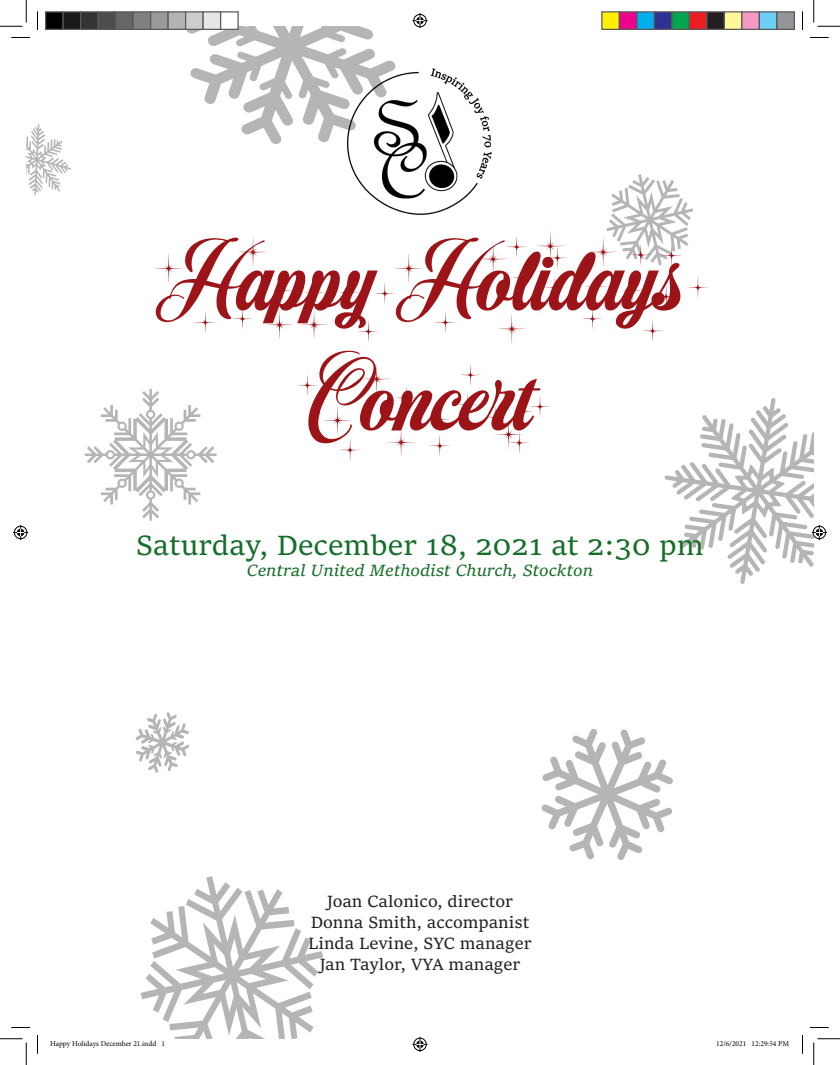
<style>
.page{position:relative;width:840px;height:1065px;background:#fff}
.page>*{position:absolute;margin:0;border:0;box-sizing:border-box;transform-origin:0 0}
.t1{font:100px "Christmas Sparkle PERSONALUSE";color:#9c1418}
.t2{font:700 30px "Sitka Banner";color:#166e2a}
.t3{font:17.5px "Sitka Banner";color:#231f20}
.t4{font:italic 17.5px "Sitka Banner";color:#166e2a}
.t5{font:7.5px "Minion Pro";color:#000}
</style>
<div class="page">
<svg style="left:186px;top:26px;width:189px;height:118px"></svg>
<svg style="left:135px;top:712px;width:54px;height:61px"></svg>
<svg style="left:664px;top:398px;width:150px;height:186px"></svg>
<svg style="left:796px;top:398px;width:18px;height:101px"></svg>
<svg style="left:664px;top:483px;width:56px;height:101px"></svg>
<svg style="left:542px;top:729px;width:131px;height:131px"></svg>
<svg style="left:165px;top:876px;width:158px;height:163px"></svg>
<svg style="left:606px;top:174px;width:87px;height:92px"></svg>
<svg style="left:85px;top:389px;width:132px;height:132px"></svg>
<svg style="left:26px;top:124px;width:45px;height:72px"></svg>
<img style="left:347px;top:54px;width:145px;height:155px">
<svg style="left:11px;top:37px;width:19px;height:1px"></svg>
<svg style="left:810px;top:37px;width:19px;height:1px"></svg>
<svg style="left:11px;top:1027px;width:19px;height:1px"></svg>
<svg style="left:810px;top:1027px;width:19px;height:1px"></svg>
<svg style="left:37px;top:11px;width:1px;height:19px"></svg>
<svg style="left:37px;top:1035px;width:1px;height:19px"></svg>
<svg style="left:802px;top:11px;width:1px;height:19px"></svg>
<svg style="left:802px;top:1035px;width:1px;height:19px"></svg>
<svg style="left:0;top:0;width:27px;height:27px"></svg>
<svg style="left:0;top:1039px;width:27px;height:26px"></svg>
<svg style="left:814px;top:0;width:26px;height:27px"></svg>
<svg style="left:814px;top:1039px;width:26px;height:26px"></svg>
<svg style="left:381px;top:13px;width:68px;height:202px"></svg>
<svg style="left:412px;top:1037px;width:16px;height:15px"></svg>
<svg style="left:13px;top:525px;width:15px;height:15px"></svg>
<svg style="left:812px;top:525px;width:15px;height:15px"></svg>
<div style="left:46px;top:12px;width:17px;height:17px;background:#000"></div>
<div style="left:45px;top:11px;width:19px;height:19px;border:1px solid #595959"></div>
<div style="left:63px;top:12px;width:18px;height:17px;background:#1a1a1a"></div>
<div style="left:62px;top:11px;width:19px;height:19px;border:1px solid #595959"></div>
<div style="left:81px;top:12px;width:17px;height:17px;background:#333"></div>
<div style="left:80px;top:11px;width:19px;height:19px;border:1px solid #595959"></div>
<div style="left:98px;top:12px;width:18px;height:17px;background:#4d4d4d"></div>
<div style="left:98px;top:11px;width:18px;height:19px;border:1px solid #595959"></div>
<div style="left:116px;top:12px;width:17px;height:17px;background:#666"></div>
<div style="left:115px;top:11px;width:19px;height:19px;border:1px solid #595959"></div>
<div style="left:133px;top:12px;width:18px;height:17px;background:#808080"></div>
<div style="left:132px;top:11px;width:19px;height:19px;border:1px solid #595959"></div>
<div style="left:151px;top:12px;width:17px;height:17px;background:#999"></div>
<div style="left:150px;top:11px;width:19px;height:19px;border:1px solid #595959"></div>
<div style="left:168px;top:12px;width:18px;height:17px;background:#b3b3b3"></div>
<div style="left:168px;top:11px;width:18px;height:19px;border:1px solid #595959"></div>
<div style="left:186px;top:12px;width:17px;height:17px;background:#ccc"></div>
<div style="left:185px;top:11px;width:19px;height:19px;border:1px solid #595959"></div>
<div style="left:203px;top:12px;width:18px;height:17px;background:#e6e6e6"></div>
<div style="left:202px;top:11px;width:19px;height:19px;border:1px solid #595959"></div>
<div style="left:221px;top:12px;width:17px;height:17px;background:#fff"></div>
<div style="left:220px;top:11px;width:19px;height:19px;border:1px solid #595959"></div>
<div style="left:602px;top:12px;width:17px;height:17px;background:#fff101"></div>
<div style="left:601px;top:11px;width:19px;height:19px;border:1px solid #595959"></div>
<div style="left:619px;top:12px;width:18px;height:17px;background:#ed028c"></div>
<div style="left:619px;top:11px;width:19px;height:19px;border:1px solid #595959"></div>
<div style="left:637px;top:12px;width:17px;height:17px;background:#00aeef"></div>
<div style="left:636px;top:11px;width:19px;height:19px;border:1px solid #595959"></div>
<div style="left:654px;top:12px;width:18px;height:17px;background:#2e3092"></div>
<div style="left:654px;top:11px;width:18px;height:19px;border:1px solid #595959"></div>
<div style="left:672px;top:12px;width:17px;height:17px;background:#00a54f"></div>
<div style="left:671px;top:11px;width:19px;height:19px;border:1px solid #595959"></div>
<div style="left:689px;top:12px;width:18px;height:17px;background:#ee1d23"></div>
<div style="left:689px;top:11px;width:19px;height:19px;border:1px solid #595959"></div>
<div style="left:707px;top:12px;width:17px;height:17px;background:#231f20"></div>
<div style="left:706px;top:11px;width:19px;height:19px;border:1px solid #595959"></div>
<div style="left:724px;top:12px;width:18px;height:17px;background:#fff79a"></div>
<div style="left:724px;top:11px;width:18px;height:19px;border:1px solid #595959"></div>
<div style="left:742px;top:12px;width:17px;height:17px;background:#f499c2"></div>
<div style="left:741px;top:11px;width:19px;height:19px;border:1px solid #595959"></div>
<div style="left:759px;top:12px;width:18px;height:17px;background:#6bcff6"></div>
<div style="left:759px;top:11px;width:19px;height:19px;border:1px solid #595959"></div>
<div style="left:777px;top:12px;width:17px;height:17px;background:#939598"></div>
<div style="left:776px;top:11px;width:19px;height:19px;border:1px solid #595959"></div>
<svg style="left:140px;top:918px;width:25px;height:103px"></svg>
<p class="t1" style="left:155px;top:209px;width:532px">Happy Holidays</p>
<p class="t1" style="left:307px;top:329px;width:227px">Concert</p>
<p class="t2" style="left:136px;top:524px;width:569px">Saturday, December 18, 2021 at 2:30 pm</p>
<p class="t4" style="left:247px;top:558px;width:347px">Central United Methodist Church, Stockton</p>
<p class="t3" style="left:327px;top:888px;width:188px">Joan Calonico, director</p>
<p class="t3" style="left:311px;top:909px;width:220px">Donna Smith, accompanist</p>
<p class="t3" style="left:308px;top:930px;width:225px">Linda Levine, SYC manager</p>
<p class="t3" style="left:319px;top:951px;width:203px">Jan Taylor, VYA manager</p>
<p class="t5" style="left:50px;top:1039px;width:117px">Happy Holidays December 21.indd 1</p>
<p class="t5" style="left:716px;top:1039px;width:74px">12/6/2021 12:29:54 PM</p>
</div>
